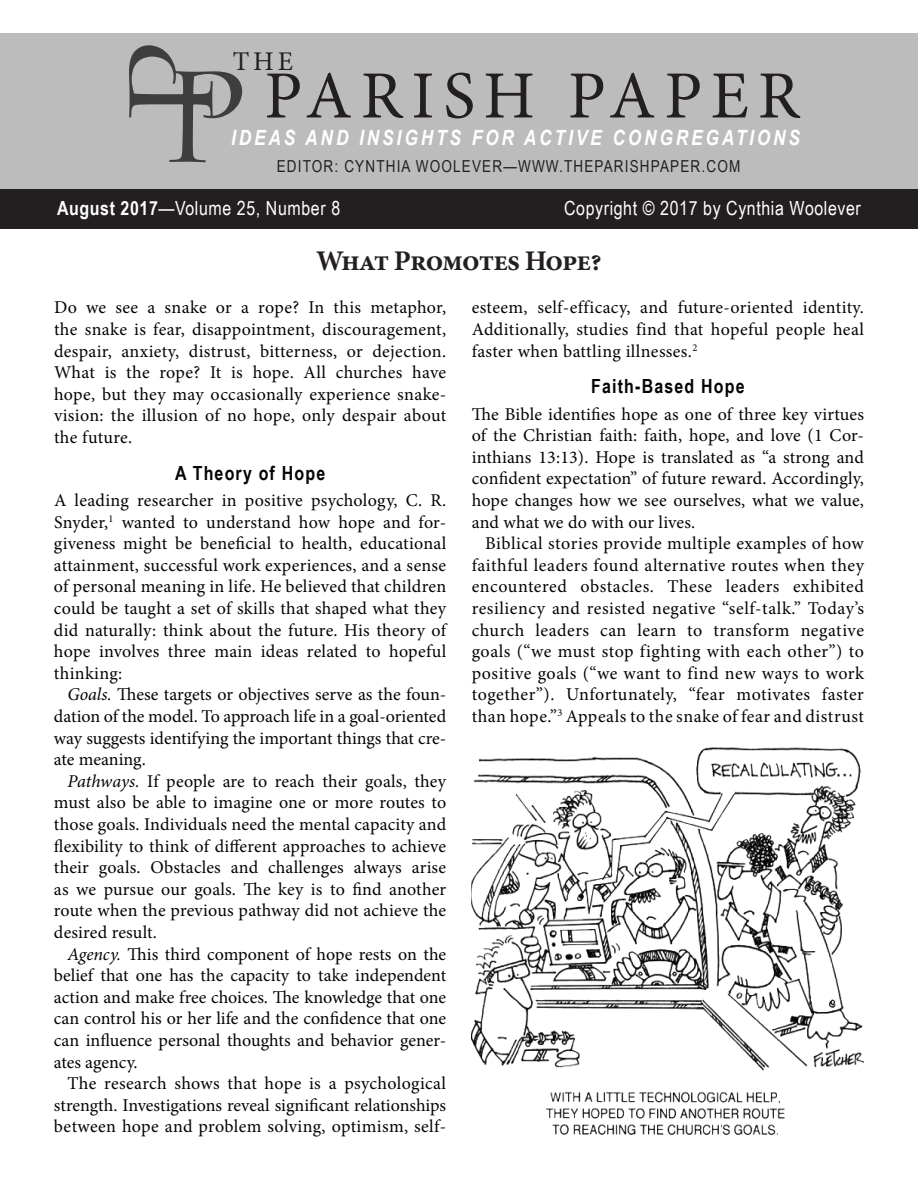
<style>
.page{position:relative;width:918px;height:1188px;background:#fff}
.page>*{position:absolute;margin:0;border:0;box-sizing:border-box;transform-origin:0 0}
.t1{font:67.5px "Minion Pro";letter-spacing:.13em;color:#231f20}
.t2{font:700 28.5px "Minion Pro";letter-spacing:-.04em;color:#231f20}
.t3{font:27px "Minion Pro";color:#231f20}
.t4{font:italic 700 21px "Arial Narrow";letter-spacing:.14em;color:#fff}
.t5{font:19.5px "Arial Narrow";letter-spacing:.03em;color:#fff}
.t6{font:700 19.5px "Arial Narrow";letter-spacing:.06em;color:#040503}
.t7{font:18px/21.6px "Minion Pro";letter-spacing:.01em;color:#040503;text-align:justify}
.t8{font:16.5px "Arial Narrow";letter-spacing:.07em;color:#231f20}
.s1{font-weight:700}
.s2{font-style:italic}
</style>
<div class="page">
<div style="left:0;top:189px;width:918px;height:40px;background:#231f20"></div>
<div style="left:0;top:33px;width:918px;height:156px;background:#bdbcbc"></div>
<img style="left:472px;top:747px;width:392px;height:388px">
<svg style="left:129px;top:45px;width:113px;height:117px"></svg>
<h3 class="t3" style="left:233px;top:44px;width:62px">THE</h3>
<h1 class="t1" style="left:264px;top:51px;width:537px">PARISH PAPER</h1>
<p class="t4" style="left:231px;top:121px;width:571px">IDEAS AND INSIGHTS FOR ACTIVE CONGREGATIONS</p>
<p class="t8" style="left:277px;top:154px;width:465px">EDITOR: CYNTHIA WOOLEVER—WWW.THEPARISHPAPER.COM</p>
<p class="t5" style="left:57px;top:194px;width:285px"><span class="s1">August 2017</span>—Volume 25, Number 8</p>
<p class="t5" style="left:564px;top:194px;width:298px">Copyright © 2017 by Cynthia Woolever</p>
<h2 class="t2" style="left:316px;top:241px;width:287px">What Promotes Hope?</h2>
<p class="t7" style="left:54px;top:297px;width:394px">Do we see a snake or a rope? In this metaphor, the snake is fear, disappointment, discouragement, despair, anxiety, distrust, bitterness, or dejection.<br>What is the rope? It is hope. All churches have hope, but they may occasionally experience snake&shy;vision: the illusion of no hope, only despair about the future.</p>
<p class="t6" style="left:175px;top:458px;width:152px">A Theory of Hope</p>
<p class="t7" style="left:54px;top:490px;width:394px">A leading researcher in positive psychology, C. R.<br>Snyder,<sup>1</sup> wanted to understand how hope and for&shy;giveness might be beneficial to health, educational attainment, successful work experiences, and a sense of personal meaning in life. He believed that children could be taught a set of skills that shaped what they did naturally: think about the future. His theory of hope involves three main ideas related to hopeful thinking:</p>
<p class="t7" style="left:54px;top:684px;width:394px;text-indent:14px"><span class="s2">Goals.</span> These targets or objectives serve as the foun&shy;dation of the model. To approach life in a goal-oriented way suggests identifying the important things that cre&shy;ate meaning.</p>
<p class="t7" style="left:54px;top:770px;width:394px;text-indent:14px"><span class="s2">Pathways.</span> If people are to reach their goals, they must also be able to imagine one or more routes to those goals. Individuals need the mental capacity and flexibility to think of different approaches to achieve their goals. Obstacles and challenges always arise as we pursue our goals. The key is to find another route when the previous pathway did not achieve the desired result.</p>
<p class="t7" style="left:54px;top:943px;width:394px;text-indent:14px"><span class="s2">Agency.</span> This third component of hope rests on the belief that one has the capacity to take independent action and make free choices. The knowledge that one can control his or her life and the confidence that one can influence personal thoughts and behavior gener&shy;ates agency.</p>
<p class="t7" style="left:54px;top:1073px;width:394px;text-indent:14px">The research shows that hope is a psychological strength. Investigations reveal significant relationships between hope and problem solving, optimism, self-</p>
<p class="t7" style="left:472px;top:297px;width:394px">esteem, self-efficacy, and future-oriented identity.<br>Additionally, studies find that hopeful people heal faster when battling illnesses.<sup>2</sup></p>
<p class="t6" style="left:591px;top:372px;width:155px">Faith-Based Hope</p>
<p class="t7" style="left:472px;top:403px;width:394px">The Bible identifies hope as one of three key virtues of the Christian faith: faith, hope, and love (1 Cor&shy;inthians 13:13). Hope is translated as “a strong and confident expectation” of future reward. Accordingly, hope changes how we see ourselves, what we value, and what we do with our lives.</p>
<p class="t7" style="left:472px;top:533px;width:394px;text-indent:14px">Biblical stories provide multiple examples of how faithful leaders found alternative routes when they encountered obstacles. These leaders exhibited resiliency and resisted negative “self-talk.” Today’s church leaders can learn to transform negative goals (“we must stop fighting with each other”) to positive goals (“we want to find new ways to work together”). Unfortunately, “fear motivates faster than hope.”<sup>3</sup> Appeals to the snake of fear and distrust</p>
</div>
